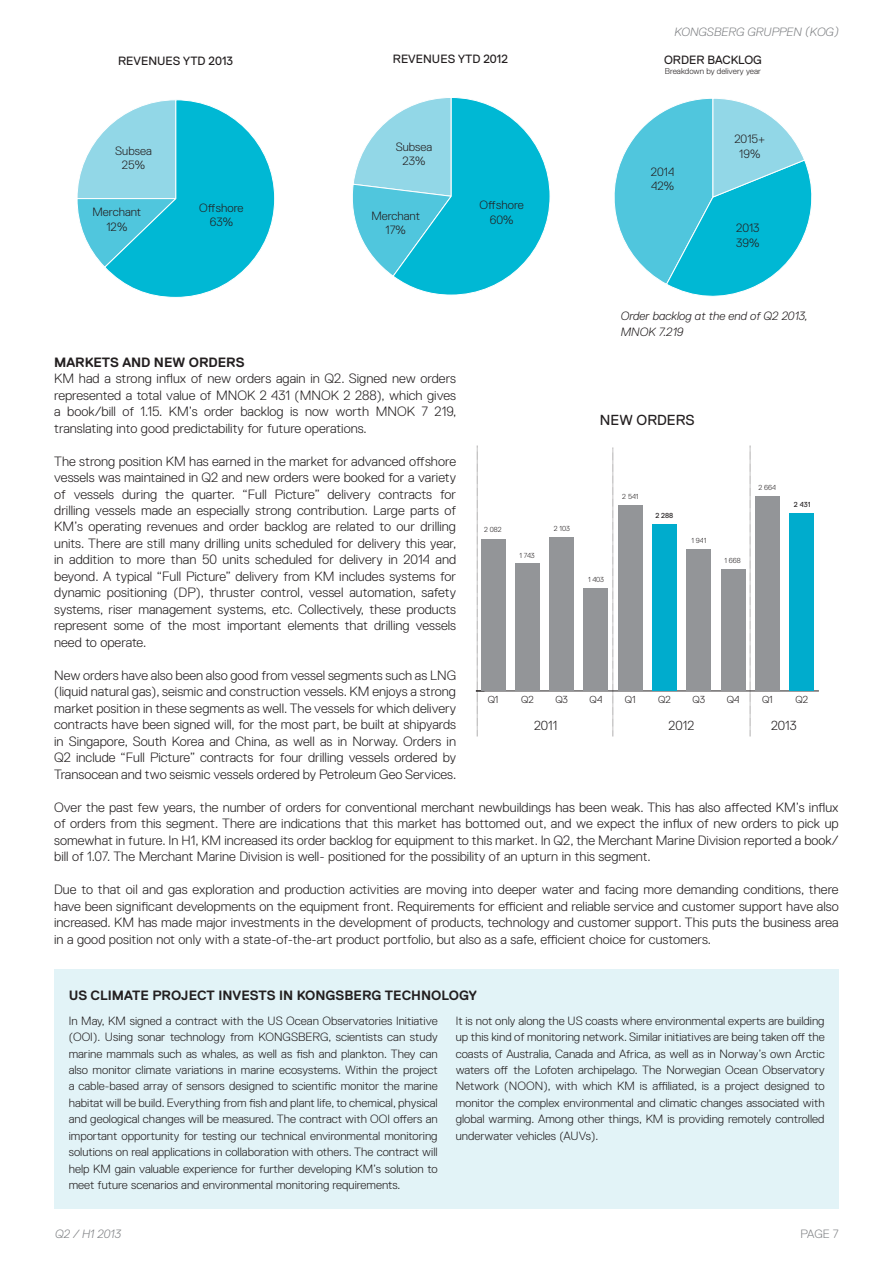
<style>
.page{position:relative;width:893px;height:1263px;background:#fff}
.page>*{position:absolute;margin:0;border:0;box-sizing:border-box;transform-origin:0 0}
.t1{font:14.55px "Replica";color:#231f20}
.t2{font:300 13.5px/16.5px "Replica";color:#231f20;text-align:justify}
.t3{font:700 13.5px "Replica";color:#231f20}
.t4{font:300 13.05px "Replica";color:#231f20}
.t5{font:300 12px/16.5px "Replica";color:#231f20;text-align:center}
.t6{font:12px "Replica";color:#231f20}
.t7{font:italic 300 12px/16.5px "Replica";color:#231f20}
.t8{font:italic 300 12px "Replica";color:#808285}
.t9{font:300 12px "Replica";color:#808285}
.t10{font:300 10.2px "Replica";color:#231f20}
.t11{font:300 8.4px "Replica";color:#231f20}
.t12{font:300 7.2px "Replica";color:#231f20}
.t13{font:7.2px "Replica";letter-spacing:-.005em;color:#231f20}
</style>
<div class="page">
<svg style="left:352px;top:97px;width:198px;height:198px"></svg>
<svg style="left:77px;top:99px;width:198px;height:199px"></svg>
<svg style="left:614px;top:98px;width:198px;height:199px"></svg>
<hr style="left:476px;top:691px;width:343px;height:1px;background:#231f20">
<div style="left:481px;top:539px;width:24px;height:152px;background:#939598"></div>
<div style="left:515px;top:564px;width:25px;height:127px;background:#939598"></div>
<div style="left:549px;top:538px;width:25px;height:153px;background:#939598"></div>
<div style="left:584px;top:589px;width:24px;height:102px;background:#939598"></div>
<div style="left:618px;top:506px;width:24px;height:185px;background:#939598"></div>
<div style="left:652px;top:524px;width:25px;height:167px;background:#00accd"></div>
<div style="left:686px;top:549px;width:25px;height:142px;background:#939598"></div>
<div style="left:721px;top:569px;width:24px;height:122px;background:#939598"></div>
<div style="left:755px;top:497px;width:25px;height:194px;background:#939598"></div>
<div style="left:789px;top:514px;width:25px;height:177px;background:#00accd"></div>
<svg style="left:476px;top:446px;width:8px;height:291px"></svg>
<svg style="left:612px;top:448px;width:1px;height:289px"></svg>
<svg style="left:750px;top:446px;width:1px;height:291px"></svg>
<div style="left:54px;top:969px;width:785px;height:240px;background:#e2f3f7"></div>
<p class="t8" style="left:674px;top:27px;width:166px">KONGSBERG GRUPPEN (KOG)</p>
<p class="t6" style="left:118px;top:57px;width:117px">REVENUES YTD 2013</p>
<p class="t6" style="left:393px;top:54px;width:117px">REVENUES YTD 2012</p>
<p class="t6" style="left:664px;top:55px;width:99px">ORDER BACKLOG</p>
<p class="t11" style="left:665px;top:68px;width:97px">Breakdown by delivery year</p>
<p class="t5" style="left:115px;top:144px;width:38px;line-height:14.4px">Subsea<br>25%</p>
<p class="t5" style="left:396px;top:140px;width:38px;line-height:14.4px">Subsea<br>23%</p>
<p class="t5" style="left:651px;top:165px;width:25px;line-height:14.4px;text-align:left">2014<br>42%</p>
<p class="t5" style="left:734px;top:133px;width:32px;line-height:14.4px">2015+<br>19%</p>
<p class="t5" style="left:93px;top:206px;width:50px;line-height:14.4px">Merchant<br>12%</p>
<p class="t5" style="left:199px;top:201px;width:46px;line-height:14.4px">Offshore<br>63%</p>
<p class="t5" style="left:479px;top:198px;width:46px">Offshore</p>
<p class="t5" style="left:371px;top:208px;width:50px">Merchant</p>
<p class="t5" style="left:490px;top:212px;width:25px">60%</p>
<p class="t5" style="left:385px;top:223px;width:22px">17%</p>
<p class="t5" style="left:736px;top:222px;width:25px;line-height:14.4px;text-align:left">2013<br>39%</p>
<p class="t7" style="left:621px;top:308px;width:188px">Order backlog at the end of Q2 2013,<br>MNOK 7.219</p>
<p class="t3" style="left:54px;top:357px;width:192px">MARKETS AND NEW ORDERS</p>
<p class="t2" style="left:54px;top:371px;width:404px">KM had a strong influx of new orders again in Q2. Signed new orders represented a total value of MNOK 2 431 (MNOK 2 288), which gives a book/bill of 1.15. KM’s order backlog is now worth MNOK 7 219, translating into good predictability for future operations.</p>
<p class="t2" style="left:54px;top:454px;width:404px">The strong position KM has earned in the market for advanced offshore vessels was maintained in Q2 and new orders were booked for a variety of vessels during the quarter. “Full Picture” delivery contracts for drilling vessels made an especially strong contribution. Large parts of KM’s operating revenues and order backlog are related to our drilling units. There are still many drilling units scheduled for delivery this year, in addition to more than 50 units scheduled for delivery in 2014 and beyond. A typical “Full Picture” delivery from KM includes systems for dynamic positioning (DP), thruster control, vessel automation, safety systems, riser management systems, etc. Collectively, these products represent some of the most important elements that drilling vessels need to operate.</p>
<p class="t2" style="left:54px;top:668px;width:404px">New orders have also been also good from vessel segments such as LNG (liquid natural gas), seismic and construction vessels. KM enjoys a strong market position in these segments as well. The vessels for which delivery contracts have been signed will, for the most part, be built at shipyards in Singapore, South Korea and China, as well as in Norway. Orders in Q2 include “Full Picture” contracts for four drilling vessels ordered by Transocean and two seismic vessels ordered by Petroleum Geo Services.</p>
<p class="t2" style="left:54px;top:800px;width:786px">Over the past few years, the number of orders for conventional merchant newbuildings has been weak. This has also affected KM’s influx of orders from this segment. There are indications that this market has bottomed out, and we expect the influx of new orders to pick up somewhat in future. In H1, KM increased its order backlog for equipment to this market. In Q2, the Merchant Marine Division reported a book/ bill of 1.07. The Merchant Marine Division is well- positioned for the possibility of an upturn in this segment.</p>
<p class="t2" style="left:54px;top:882px;width:786px">Due to that oil and gas exploration and production activities are moving into deeper water and facing more demanding conditions, there have been significant developments on the equipment front. Requirements for efficient and reliable service and customer support have also increased. KM has made major investments in the development of products, technology and customer support. This puts the business area in a good position not only with a state-of-the-art product portfolio, but also as a safe, efficient choice for customers.</p>
<p class="t1" style="left:600px;top:415px;width:96px">NEW ORDERS</p>
<p class="t12" style="left:758px;top:485px;width:19px">2 664</p>
<p class="t12" style="left:622px;top:494px;width:18px">2 541</p>
<p class="t13" style="left:794px;top:502px;width:18px">2 431</p>
<p class="t13" style="left:655px;top:513px;width:19px">2 288</p>
<p class="t12" style="left:554px;top:526px;width:18px">2 103</p>
<p class="t12" style="left:484px;top:527px;width:19px">2 082</p>
<p class="t12" style="left:691px;top:538px;width:16px">1 941</p>
<p class="t12" style="left:519px;top:553px;width:17px">1 743</p>
<p class="t12" style="left:724px;top:557px;width:18px">1 668</p>
<p class="t12" style="left:588px;top:577px;width:18px">1 403</p>
<p class="t10" style="left:488px;top:695px;width:12px">Q1</p>
<p class="t10" style="left:521px;top:695px;width:14px">Q2</p>
<p class="t10" style="left:555px;top:695px;width:14px">Q3</p>
<p class="t10" style="left:589px;top:695px;width:14px">Q4</p>
<p class="t10" style="left:625px;top:695px;width:12px">Q1</p>
<p class="t10" style="left:658px;top:695px;width:14px">Q2</p>
<p class="t10" style="left:692px;top:695px;width:14px">Q3</p>
<p class="t10" style="left:727px;top:695px;width:14px">Q4</p>
<p class="t10" style="left:762px;top:695px;width:12px">Q1</p>
<p class="t10" style="left:795px;top:695px;width:14px">Q2</p>
<p class="t4" style="left:534px;top:721px;width:25px">2011</p>
<p class="t4" style="left:669px;top:721px;width:27px">2012</p>
<p class="t4" style="left:771px;top:721px;width:27px">2013</p>
<p class="t3" style="left:69px;top:990px;width:410px">US CLIMATE PROJECT INVESTS IN KONGSBERG TECHNOLOGY</p>
<p class="t5" style="left:69px;top:1013px;width:370px;text-align:justify">In May, KM signed a contract with the US Ocean Observatories Initiative (OOI). Using sonar technology from KONGSBERG, scientists can study marine mammals such as whales, as well as fish and plankton. They can also monitor climate variations in marine ecosystems. Within the project a cable-based array of sensors designed to scientific monitor the marine habitat will be build. Everything from fish and plant life, to chemical, physical and geological changes will be measured. The contract with OOI offers an important opportunity for testing our technical environmental monitoring solutions on real applications in collaboration with others. The contract will help KM gain valuable experience for further developing KM’s solution to meet future scenarios and environmental monitoring requirements.</p>
<p class="t5" style="left:456px;top:1013px;width:370px;text-align:justify">It is not only along the US coasts where environmental experts are building up this kind of monitoring network. Similar initiatives are being taken off the coasts of Australia, Canada and Africa, as well as in Norway’s own Arctic waters off the Lofoten archipelago. The Norwegian Ocean Observatory Network (NOON), with which KM is affiliated, is a project designed to monitor the complex environmental and climatic changes associated with global warming. Among other things, KM is providing remotely controlled underwater vehicles (AUVs).</p>
<p class="t8" style="left:55px;top:1229px;width:67px">Q2 / H1 2013</p>
<p class="t9" style="left:800px;top:1229px;width:40px">PAGE 7</p>
</div>
